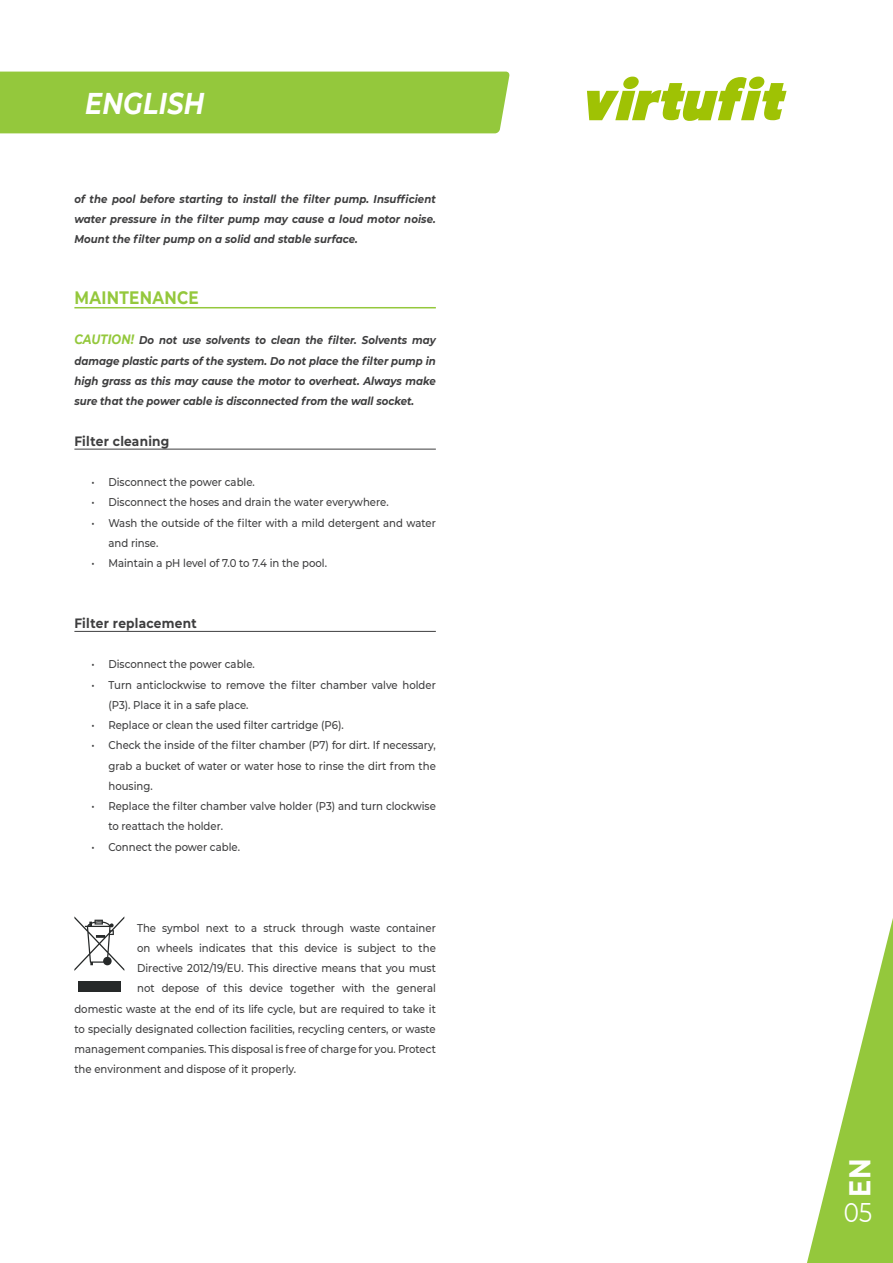
<style>
.page{position:relative;width:893px;height:1263px;background:#fff}
.page>*{position:absolute;margin:0;border:0;box-sizing:border-box;transform-origin:0 0}
.t1{font:italic 700 30px "Montserrat";letter-spacing:.01em;color:#fff;scale:.85 1}
.t2{font:700 30px "Montserrat";color:#fff;scale:.85 1}
.t3{font:27px "Montserrat";color:#fff;scale:.85 1}
.VF__Opsomming_platte_tekst{font:700 18px "Montserrat";letter-spacing:.02em;color:#94c83c;scale:.85 1}
.VF__Opsomming_platte_tekst-2{font:700 13.5px "Montserrat";letter-spacing:.02em;color:#3e3e3f;scale:.9 1}
.VF__Opsomming_platte_tekst-3{font:500 11.25px/20.2px "Montserrat";color:#3e3e3f;scale:.9 1}
.t4{font:italic 700 11.25px/20.2px "Montserrat";letter-spacing:.005em;color:#3e3e3f;text-align:justify;scale:.9 1}
.s1{font-size:13.5px;color:#94c83c}
</style>
<div class="page">
<div style="left:0;top:72px;width:510px;height:61px;background:#94c83c"></div>
<svg style="left:587px;top:77px;width:199px;height:44px"></svg>
<svg style="left:807px;top:918px;width:86px;height:345px"></svg>
<hr style="left:74px;top:307px;width:362px;height:1px;background:#94c83c">
<hr style="left:74px;top:449px;width:362px;height:1px;background:#3e3e3f">
<hr style="left:74px;top:631px;width:362px;height:1px;background:#3e3e3f">
<div style="left:78px;top:981px;width:43px;height:11px;background:#262929"></div>
<svg style="left:74px;top:916px;width:50px;height:55px"></svg>
<h1 class="t1" style="left:85px;top:82px;width:142px">ENGLISH</h1>
<p class="t4" style="left:74px;top:188px;width:403px">of the pool before starting to install the filter pump. Insufficient water pressure in the filter pump may cause a loud motor noise.<br>Mount the filter pump on a solid and stable surface.</p>
<p class="VF__Opsomming_platte_tekst" style="left:74px;top:284px;width:148px">MAINTENANCE</p>
<p class="t4" style="left:74px;top:330px;width:403px"><span class="s1">CAUTION!</span> Do not use solvents to clean the filter. Solvents may damage plastic parts of the system. Do not place the filter pump in high grass as this may cause the motor to overheat. Always make sure that the power cable is disconnected from the wall socket.</p>
<p class="VF__Opsomming_platte_tekst-2" style="left:74px;top:431px;width:107px">Filter cleaning</p>
<p class="VF__Opsomming_platte_tekst-3" style="left:91px;top:471px;width:183px">• Disconnect the power cable.</p>
<p class="VF__Opsomming_platte_tekst-3" style="left:91px;top:492px;width:332px">• Disconnect the hoses and drain the water everywhere.</p>
<p class="VF__Opsomming_platte_tekst-3" style="left:108px;top:512px;width:365px;text-indent:-17px">• Wash the outside of the filter with a mild detergent and water and rinse.</p>
<p class="VF__Opsomming_platte_tekst-3" style="left:91px;top:552px;width:263px">• Maintain a pH level of 7.0 to 7.4 in the pool.</p>
<p class="VF__Opsomming_platte_tekst-2" style="left:74px;top:613px;width:137px">Filter replacement</p>
<p class="VF__Opsomming_platte_tekst-3" style="left:91px;top:654px;width:183px">• Disconnect the power cable.</p>
<p class="VF__Opsomming_platte_tekst-3" style="left:108px;top:674px;width:365px;text-indent:-17px">• Turn anticlockwise to remove the filter chamber valve holder (P3). Place it in a safe place.</p>
<p class="VF__Opsomming_platte_tekst-3" style="left:91px;top:714px;width:282px">• Replace or clean the used filter cartridge (P6).</p>
<p class="VF__Opsomming_platte_tekst-3" style="left:108px;top:735px;width:365px;text-align:justify;text-indent:-17px">• Check the inside of the filter chamber (P7) for dirt. If necessary, grab a bucket of water or water hose to rinse the dirt from the housing.</p>
<p class="VF__Opsomming_platte_tekst-3" style="left:108px;top:795px;width:365px;text-indent:-17px">• Replace the filter chamber valve holder (P3) and turn clockwise to reattach the holder.</p>
<p class="VF__Opsomming_platte_tekst-3" style="left:91px;top:836px;width:167px">• Connect the power cable.</p>
<p class="VF__Opsomming_platte_tekst-3" style="left:137px;top:917px;width:333px">The symbol next to a struck through waste container</p>
<p class="VF__Opsomming_platte_tekst-3" style="left:137px;top:937px;width:333px">on wheels indicates that this device is subject to the</p>
<p class="VF__Opsomming_platte_tekst-3" style="left:137px;top:957px;width:333px">Directive 2012/19/EU. This directive means that you must</p>
<p class="VF__Opsomming_platte_tekst-3" style="left:137px;top:978px;width:333px">not depose of this device together with the general</p>
<p class="VF__Opsomming_platte_tekst-3" style="left:74px;top:998px;width:403px">domestic waste at the end of its life cycle, but are required to take it</p>
<p class="VF__Opsomming_platte_tekst-3" style="left:74px;top:1018px;width:403px">to specially designated collection facilities, recycling centers, or waste</p>
<p class="VF__Opsomming_platte_tekst-3" style="left:74px;top:1038px;width:403px">management companies. This disposal is free of charge for you. Protect</p>
<p class="VF__Opsomming_platte_tekst-3" style="left:74px;top:1059px;width:248px">the environment and dispose of it properly.</p>
<h1 class="t2" style="left:838px;top:1197px;width:47px;rotate:-90deg">EN</h1>
<h2 class="t3" style="left:844px;top:1194px;width:35px">05</h2>
</div>
